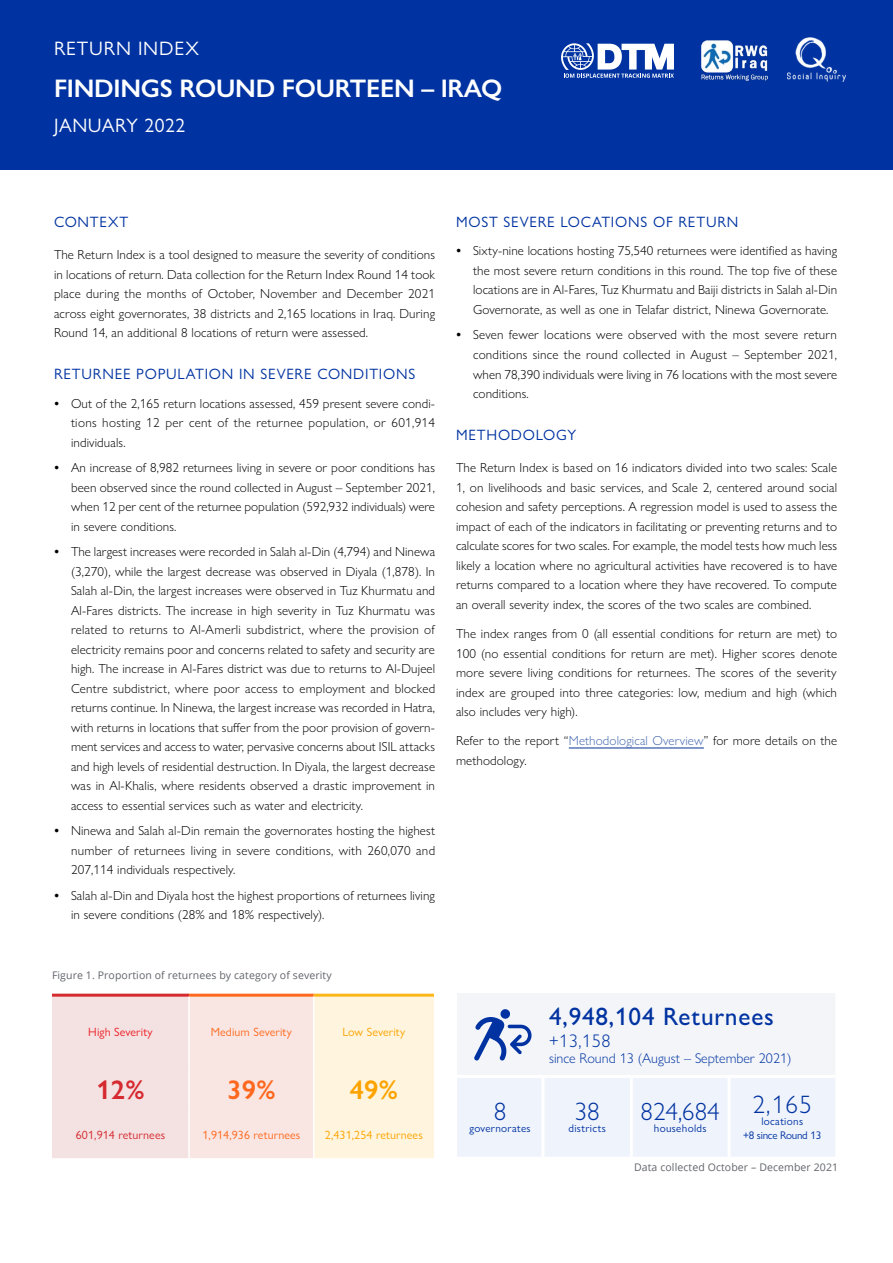
<style>
.page{position:relative;width:893px;height:1263px;background:#fff}
.page>*{position:absolute;margin:0;border:0;box-sizing:border-box;transform-origin:0 0}
.t1{font:600 27px "Gill Sans Nova";color:#d52a2f}
.t2{font:600 27px "Gill Sans Nova";color:#ff681e}
.t3{font:600 27px "Gill Sans Nova";color:#fda300}
.t4{font:600 25.5px "Gill Sans Nova";letter-spacing:-.01em;color:#fff}
.t5{font:500 25.2px "Gill Sans Nova";letter-spacing:.03em;color:#0033a1}
.t6{font:300 25.2px "Gill Sans Nova";color:#0033a1}
.t7{font:300 25.05px "Gill Sans Nova";color:#0033a1}
.t8{font:19.5px "Gill Sans Nova";letter-spacing:.035em;color:#fff}
.t9{font:300 18.3px "Gill Sans Nova";color:#0033a1}
.t10{font:15px "Gill Sans Nova";letter-spacing:.05em;color:#0033a1}
.t11{font:300 14.1px "Gill Sans Nova";color:#0033a1}
.t12{font:300 13.2px/19.5px "Gill Sans Nova";letter-spacing:.01em;color:#000;text-align:justify}
.t13{font:12px "Gill Sans Nova";letter-spacing:.01em;color:#ff681e}
.t14{font:12px "Gill Sans Nova";letter-spacing:.01em;color:#fda300}
.t15{font:12px "Gill Sans Nova";letter-spacing:.01em;color:#d52a2f}
.t16{font:12px "Gill Sans Nova";letter-spacing:.01em;color:#ed1f24}
.t17{font:11.1px "Gill Sans Nova";letter-spacing:.03em;color:#0033a1}
.t18{font:11.1px/13px "Gill Sans Nova";letter-spacing:-.025em;color:#0033a1;text-align:center}
.t19{font:10.5px "Open Sans";letter-spacing:.01em;color:#61646a}
.s1{font-weight:600}
.s2{color:#4367b1}
</style>
<div class="page">
<div style="left:0;top:0;width:893px;height:169px;background:#0033a1"></div>
<hr style="left:569px;top:747px;width:135px;height:2px;background:#4367b1">
<img style="left:788px;top:37px;width:57px;height:44px">
<svg style="left:561px;top:43px;width:113px;height:35px"></svg>
<img style="left:701px;top:40px;width:66px;height:41px">
<svg style="left:52px;top:997px;width:382px;height:161px;background:#f9e8e0"></svg>
<hr style="left:52px;top:994px;width:137px;height:3px;background:#d52a2f">
<hr style="left:189px;top:994px;width:125px;height:3px;background:#ff681e">
<hr style="left:314px;top:994px;width:120px;height:3px;background:#fdb71a">
<hr style="left:188px;top:997px;width:2px;height:70px;background:#fff">
<hr style="left:313px;top:997px;width:1px;height:70px;background:#fff">
<hr style="left:188px;top:1067px;width:2px;height:44px;background:#fff">
<hr style="left:313px;top:1067px;width:1px;height:44px;background:#fff">
<hr style="left:188px;top:1111px;width:2px;height:47px;background:#fff">
<hr style="left:313px;top:1111px;width:1px;height:47px;background:#fff">
<div style="left:457px;top:993px;width:378px;height:164px;background:#f3f5f9"></div>
<h3 class="t8" style="left:54px;top:37px;width:146px">RETURN INDEX</h3>
<h2 class="t4" style="left:54px;top:73px;width:450px">FINDINGS ROUND FOURTEEN – IRAQ</h2>
<h3 class="t8" style="left:54px;top:113px;width:133px">JANUARY 2022</h3>
<p class="t10" style="left:54px;top:213px;width:76px">CONTEXT</p>
<p class="t12" style="left:54px;top:245px;width:383px">The Return Index is a tool designed to measure the severity of conditions in locations of return. Data collection for the Return Index Round 14 took place during the months of October, November and December 2021 across eight governorates, 38 districts and 2,165 locations in Iraq. During Round 14, an additional 8 locations of return were assessed.</p>
<p class="t10" style="left:54px;top:365px;width:363px">RETURNEE POPULATION IN SEVERE CONDITIONS</p>
<p class="t12" style="left:71px;top:393px;width:365px;text-indent:-17px"><span class="s1">•</span> Out of the 2,165 return locations assessed, 459 present severe condi&shy;tions hosting 12 per cent of the returnee population, or 601,914 individuals.</p>
<p class="t12" style="left:71px;top:458px;width:366px;text-indent:-17px"><span class="s1">•</span> An increase of 8,982 returnees living in severe or poor conditions has been observed since the round collected in August – September 2021, when 12 per cent of the returnee population (592,932 individuals) were in severe conditions.</p>
<p class="t12" style="left:71px;top:542px;width:366px;text-indent:-17px"><span class="s1">•</span> The largest increases were recorded in Salah al-Din (4,794) and Ninewa (3,270), while the largest decrease was observed in Diyala (1,878). In Salah al-Din, the largest increases were observed in Tuz Khurmatu and Al-Fares districts. The increase in high severity in Tuz Khurmatu was related to returns to Al-Amerli subdistrict, where the provision of electricity remains poor and concerns related to safety and security are high. The increase in Al-Fares district was due to returns to Al-Dujeel Centre subdistrict, where poor access to employment and blocked returns continue. In Ninewa, the largest increase was recorded in Hatra, with returns in locations that suffer from the poor provision of govern&shy;ment services and access to water, pervasive concerns about ISIL attacks and high levels of residential destruction. In Diyala, the largest decrease was in Al-Khalis, where residents observed a drastic improvement in access to essential services such as water and electricity.</p>
<p class="t12" style="left:71px;top:821px;width:366px;text-indent:-17px"><span class="s1">•</span> Ninewa and Salah al-Din remain the governorates hosting the highest number of returnees living in severe conditions, with 260,070 and 207,114 individuals respectively.</p>
<p class="t12" style="left:71px;top:885px;width:365px;text-indent:-17px"><span class="s1">•</span> Salah al-Din and Diyala host the highest proportions of returnees living in severe conditions (28% and 18% respectively).</p>
<p class="t19" style="left:52px;top:968px;width:281px">Figure 1. Proportion of returnees by category of severity</p>
<p class="t16" style="left:88px;top:1024px;width:66px">High Severity</p>
<p class="t13" style="left:211px;top:1024px;width:83px">Medium Severity</p>
<p class="t14" style="left:342px;top:1024px;width:64px">Low Severity</p>
<h1 class="t1" style="left:96px;top:1073px;width:50px">12%</h1>
<h1 class="t2" style="left:227px;top:1073px;width:50px">39%</h1>
<h1 class="t3" style="left:350px;top:1073px;width:50px">49%</h1>
<p class="t15" style="left:76px;top:1128px;width:91px">601,914 returnees</p>
<p class="t13" style="left:202px;top:1128px;width:99px">1,914,936 returnees</p>
<p class="t14" style="left:325px;top:1128px;width:99px">2,431,254 returnees</p>
<p class="t10" style="left:456px;top:213px;width:284px">MOST SEVERE LOCATIONS OF RETURN</p>
<p class="t12" style="left:473px;top:241px;width:366px;text-indent:-17px"><span class="s1">•</span> Sixty-nine locations hosting 75,540 returnees were identified as having the most severe return conditions in this round. The top five of these locations are in Al-Fares, Tuz Khurmatu and Baiji districts in Salah al-Din Governorate, as well as one in Telafar district, Ninewa Governorate.</p>
<p class="t12" style="left:473px;top:325px;width:366px;text-indent:-17px"><span class="s1">•</span> Seven fewer locations were observed with the most severe return conditions since the round collected in August – September 2021, when 78,390 individuals were living in 76 locations with the most severe conditions.</p>
<p class="t10" style="left:456px;top:426px;width:122px">METHODOLOGY</p>
<p class="t12" style="left:456px;top:458px;width:383px">The Return Index is based on 16 indicators divided into two scales: Scale 1, on livelihoods and basic services, and Scale 2, centered around social cohesion and safety perceptions. A regression model is used to assess the impact of each of the indicators in facilitating or preventing returns and to calculate scores for two scales. For example, the model tests how much less likely a location where no agricultural activities have recovered is to have returns compared to a location where they have recovered. To compute an overall severity index, the scores of the two scales are combined.</p>
<p class="t12" style="left:456px;top:624px;width:383px">The index ranges from 0 (all essential conditions for return are met) to 100 (no essential conditions for return are met). Higher scores denote more severe living conditions for returnees. The scores of the severity index are grouped into three categories: low, medium and high (which also includes very high).</p>
<p class="t12" style="left:456px;top:731px;width:382px">Refer to the report “<span class="s2">Methodological Overview</span>” for more details on the methodology.</p>
<h3 class="t6" style="left:494px;top:1096px;width:14px">8</h3>
<p class="t17" style="left:469px;top:1121px;width:63px">governorates</p>
<h3 class="t5" style="left:549px;top:1001px;width:226px">4,948,104 Returnees</h3>
<h3 class="t9" style="left:549px;top:1029px;width:63px">+13,158</h3>
<p class="t11" style="left:549px;top:1050px;width:244px">since Round 13 (August – September 2021)</p>
<h3 class="t6" style="left:575px;top:1096px;width:27px">38</h3>
<p class="t17" style="left:568px;top:1121px;width:39px">districts</p>
<h3 class="t6" style="left:752px;top:1089px;width:61px">2,165</h3>
<p class="t18" style="left:743px;top:1115px;width:80px">locations<br>+8 since Round 13</p>
<p class="t19" style="left:634px;top:1160px;width:206px">Data collected October – December 2021</p>
<h3 class="t7" style="left:641px;top:1096px;width:81px">824,684</h3>
<p class="t17" style="left:654px;top:1121px;width:54px">households</p>
</div>
